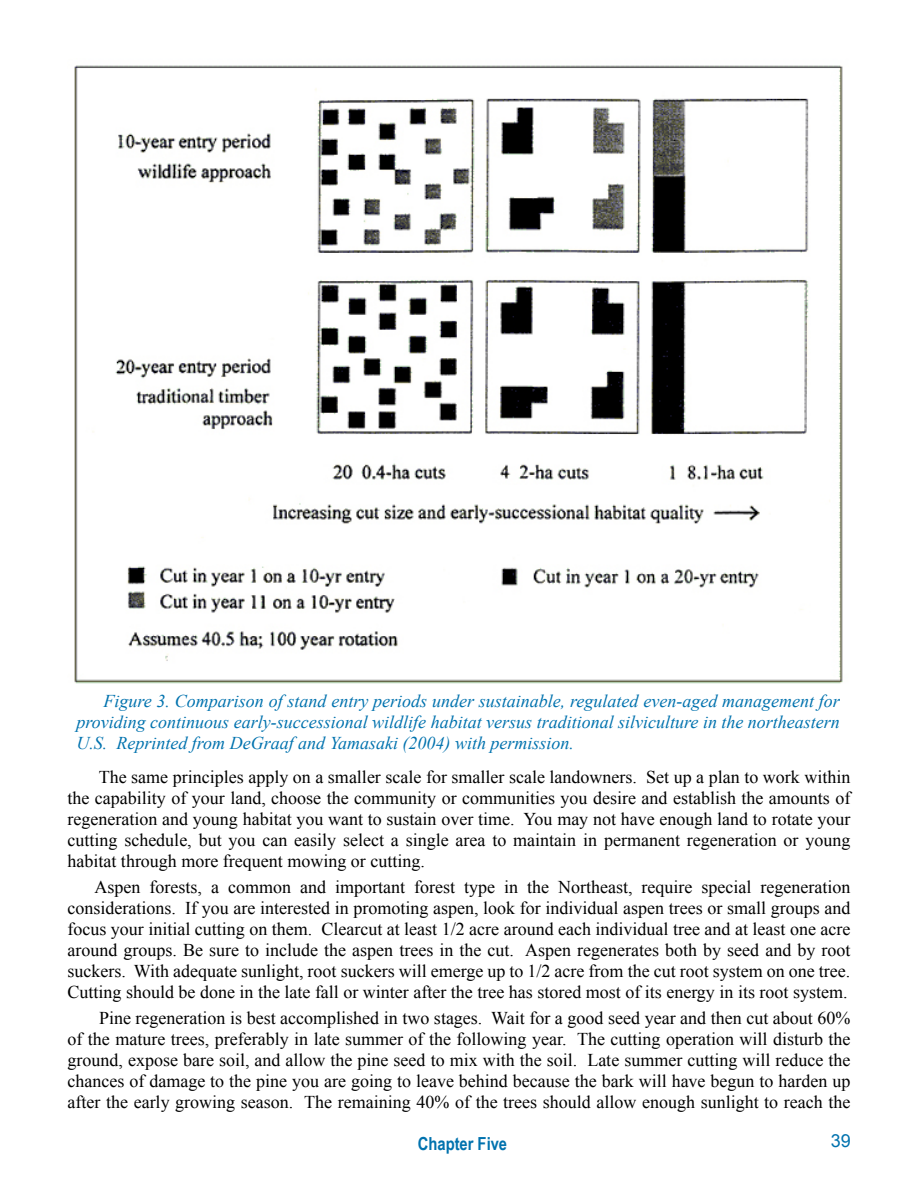
<style>
.page{position:relative;width:918px;height:1188px;background:#fff}
.page>*{position:absolute;margin:0;border:0;box-sizing:border-box;transform-origin:0 0}
.t1{font:18px/21px "Times New Roman";color:#000;text-align:justify}
.t2{font:italic 18px/21px "Times New Roman";color:#0072ae;text-align:justify}
.t3{font:700 18px "Arial Narrow";color:#0072ae}
.t4{font:18px "Arial";color:#0072ae}
</style>
<div class="page">
<img style="left:74px;top:65px;width:769px;height:619px">
<p class="t2" style="left:76px;top:690px;width:765px;text-indent:27px">Figure 3. Comparison of stand entry periods under sustainable, regulated even-aged management for providing continuous early-successional wildlife habitat versus traditional silviculture in the northeastern U.S. Reprinted from DeGraaf and Yamasaki (2004) with permission.</p>
<p class="t1" style="left:68px;top:767px;width:785px;text-indent:31px">The same principles apply on a smaller scale for smaller scale landowners. Set up a plan to work within the capability of your land, choose the community or communities you desire and establish the amounts of regeneration and young habitat you want to sustain over time. You may not have enough land to rotate your cutting schedule, but you can easily select a single area to maintain in permanent regeneration or young habitat through more frequent mowing or cutting.</p>
<p class="t1" style="left:68px;top:877px;width:785px;text-indent:27px">Aspen forests, a common and important forest type in the Northeast, require special regeneration considerations. If you are interested in promoting aspen, look for individual aspen trees or small groups and focus your initial cutting on them. Clearcut at least 1/2 acre around each individual tree and at least one acre around groups. Be sure to include the aspen trees in the cut. Aspen regenerates both by seed and by root suckers. With adequate sunlight, root suckers will emerge up to 1/2 acre from the cut root system on one tree.<br>Cutting should be done in the late fall or winter after the tree has stored most of its energy in its root system.</p>
<p class="t1" style="left:68px;top:1007px;width:785px;text-indent:32px">Pine regeneration is best accomplished in two stages. Wait for a good seed year and then cut about 60% of the mature trees, preferably in late summer of the following year. The cutting operation will disturb the ground, expose bare soil, and allow the pine seed to mix with the soil. Late summer cutting will reduce the chances of damage to the pine you are going to leave behind because the bark will have begun to harden up after the early growing season. The remaining 40% of the trees should allow enough sunlight to reach the</p>
<p class="t3" style="left:418px;top:1134px;width:91px">Chapter Five</p>
<p class="t4" style="left:831px;top:1130px;width:22px">39</p>
</div>
